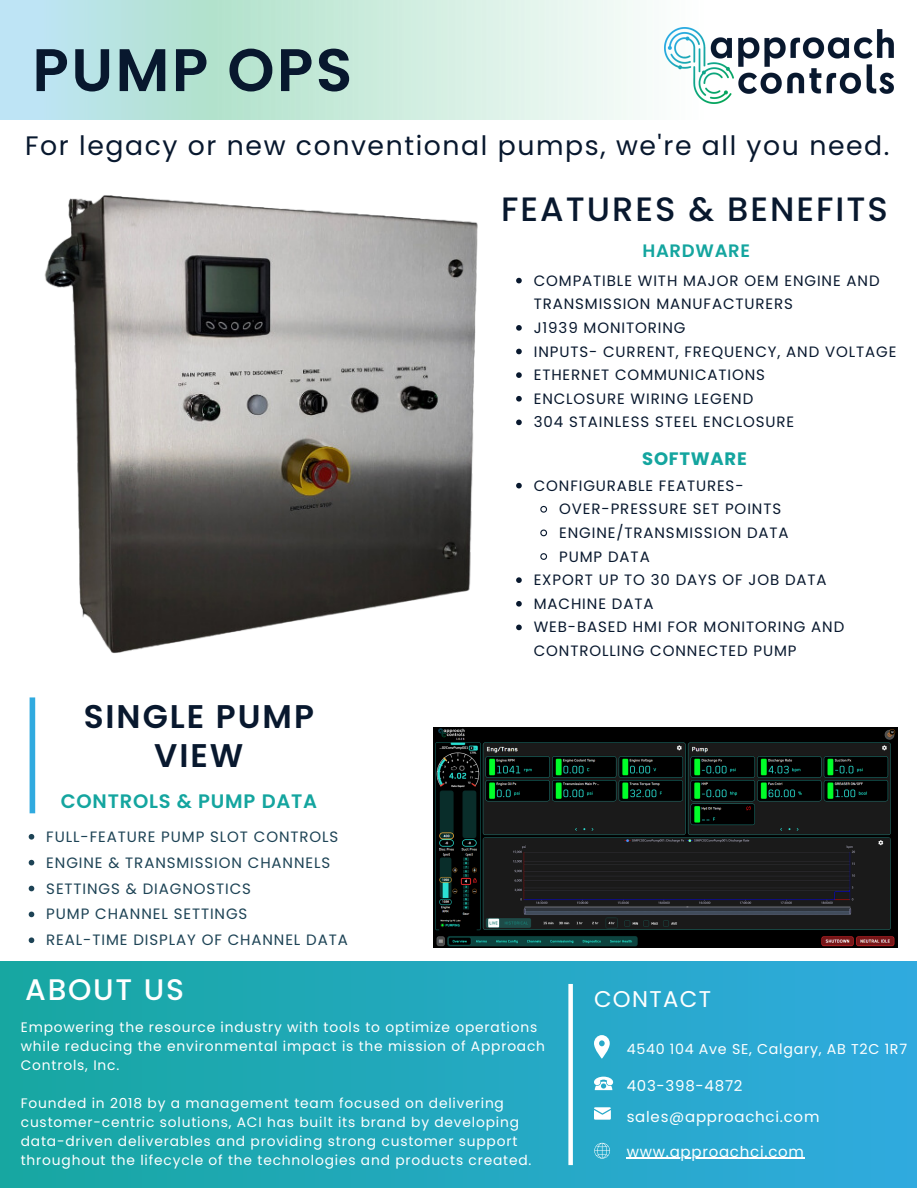
<style>
.page{position:relative;width:918px;height:1188px;background:#fff}
.page>*{position:absolute;margin:0;border:0;box-sizing:border-box;transform-origin:0 0}
.t1{font:600 60px "Poppins";letter-spacing:.04em;color:#08182e}
.t2{font:500 33.75px "Poppins";letter-spacing:.06em;color:#08182e}
.t3{font:600 32.7px/39.3px "Poppins";letter-spacing:.06em;color:#08182e;text-align:center}
.t4{font:500 29.7px "Poppins";letter-spacing:.06em;color:#fff}
.t5{font:26.7px "Poppins";letter-spacing:.06em;color:#08182e}
.t6{font:22.8px "Poppins";letter-spacing:.06em;color:#fff}
.t7{font:600 19.5px "Poppins";letter-spacing:.04em;color:#14a59f}
.t8{font:600 18px "Poppins";letter-spacing:.04em;color:#14a59f}
.t9{font:700 18px "Poppins";letter-spacing:.04em;color:#14a59f}
.t10{font:15px/23.7px "Poppins";letter-spacing:.06em;color:#08182e}
.t11{font:15px "Poppins";letter-spacing:.06em;color:#1d4355}
.t12{font:15px "Poppins";letter-spacing:.05em;color:#fff}
.t13{font:14.25px "Poppins";letter-spacing:.05em;color:#fff}
.t14{font:13.8px/19.2px "Poppins";letter-spacing:.06em;color:#fff}
</style>
<div class="page">
<div style="left:0;top:961px;width:917px;height:227px;background:linear-gradient(to right,#17a7a1,#31abdf)"></div>
<img style="left:44px;top:195px;width:434px;height:458px">
<img style="left:434px;top:728px;width:463px;height:219px">
<img style="left:664px;top:27px;width:230px;height:77px">
<svg style="left:29px;top:834px;width:5px;height:6px"></svg>
<svg style="left:29px;top:860px;width:5px;height:5px"></svg>
<svg style="left:29px;top:886px;width:5px;height:5px"></svg>
<svg style="left:29px;top:912px;width:5px;height:5px"></svg>
<svg style="left:29px;top:937px;width:5px;height:6px"></svg>
<svg style="left:516px;top:278px;width:6px;height:5px"></svg>
<svg style="left:516px;top:325px;width:6px;height:6px"></svg>
<svg style="left:516px;top:349px;width:6px;height:5px"></svg>
<svg style="left:516px;top:372px;width:6px;height:6px"></svg>
<svg style="left:516px;top:396px;width:6px;height:6px"></svg>
<svg style="left:516px;top:420px;width:6px;height:5px"></svg>
<svg style="left:516px;top:483px;width:6px;height:5px"></svg>
<svg style="left:540px;top:505px;width:8px;height:8px"></svg>
<svg style="left:540px;top:529px;width:8px;height:8px"></svg>
<svg style="left:540px;top:553px;width:8px;height:7px"></svg>
<svg style="left:516px;top:577px;width:6px;height:6px"></svg>
<svg style="left:516px;top:601px;width:6px;height:6px"></svg>
<svg style="left:516px;top:625px;width:6px;height:5px"></svg>
<div style="left:30px;top:697px;width:5px;height:116px;background:#30aadf"></div>
<div style="left:568px;top:984px;width:5px;height:181px;background:#fff"></div>
<svg style="left:594px;top:1077px;width:19px;height:13px"></svg>
<svg style="left:594px;top:1035px;width:16px;height:24px"></svg>
<svg style="left:594px;top:1107px;width:17px;height:13px"></svg>
<svg style="left:594px;top:1143px;width:16px;height:16px"></svg>
<hr style="left:627px;top:1158px;width:178px;height:1px;background:#fff">
<p class="t1" style="left:32px;top:28px;width:321px">PUMP OPS</p>
<p class="t5" style="left:25px;top:127px;width:866px">For legacy or new conventional pumps, we're all you need.</p>
<p class="t2" style="left:501px;top:186px;width:388px">FEATURES &amp; BENEFITS</p>
<p class="t8" style="left:642px;top:238px;width:109px">HARDWARE</p>
<p class="t3" style="left:84px;top:697px;width:232px">SINGLE PUMP<br>VIEW</p>
<p class="t7" style="left:61px;top:787px;width:258px">CONTROLS &amp; PUMP DATA</p>
<p class="t11" style="left:46px;top:826px;width:294px">FULL-FEATURE PUMP SLOT CONTROLS</p>
<p class="t11" style="left:46px;top:852px;width:286px">ENGINE &amp; TRANSMISSION CHANNELS</p>
<p class="t11" style="left:46px;top:878px;width:206px">SETTINGS &amp; DIAGNOSTICS</p>
<p class="t11" style="left:46px;top:904px;width:203px">PUMP CHANNEL SETTINGS</p>
<p class="t11" style="left:46px;top:930px;width:303px">REAL-TIME DISPLAY OF CHANNEL DATA</p>
<p class="t10" style="left:534px;top:269px;width:347px">COMPATIBLE WITH MAJOR OEM ENGINE AND<br>TRANSMISSION MANUFACTURERS</p>
<p class="t10" style="left:534px;top:316px;width:153px">J1939 MONITORING</p>
<p class="t10" style="left:534px;top:339px;width:364px">INPUTS- CURRENT, FREQUENCY, AND VOLTAGE</p>
<p class="t10" style="left:534px;top:363px;width:233px">ETHERNET COMMUNICATIONS</p>
<p class="t10" style="left:534px;top:387px;width:221px">ENCLOSURE WIRING LEGEND</p>
<p class="t10" style="left:534px;top:410px;width:262px">304 STAINLESS STEEL ENCLOSURE</p>
<p class="t9" style="left:642px;top:446px;width:106px">SOFTWARE</p>
<p class="t10" style="left:534px;top:474px;width:211px">CONFIGURABLE FEATURES-</p>
<p class="t10" style="left:559px;top:497px;width:223px">OVER-PRESSURE SET POINTS</p>
<p class="t10" style="left:559px;top:521px;width:231px">ENGINE/TRANSMISSION DATA</p>
<p class="t10" style="left:559px;top:544px;width:92px">PUMP DATA</p>
<p class="t10" style="left:534px;top:568px;width:295px">EXPORT UP TO 30 DAYS OF JOB DATA</p>
<p class="t10" style="left:534px;top:592px;width:121px">MACHINE DATA</p>
<p class="t10" style="left:534px;top:615px;width:312px">WEB-BASED HMI FOR MONITORING AND<br>CONTROLLING CONNECTED PUMP</p>
<p class="t4" style="left:25px;top:968px;width:160px">ABOUT US</p>
<p class="t14" style="left:21px;top:1017px;width:526px">Empowering the resource industry with tools to optimize operations while reducing the environmental impact is the mission of Approach<br>Controls, Inc.</p>
<p class="t14" style="left:21px;top:1094px;width:512px">Founded in 2018 by a management team focused on delivering customer-centric solutions, ACI has built its brand by developing data-driven deliverables and providing strong customer support throughout the lifecycle of the technologies and products created.</p>
<p class="t6" style="left:594px;top:983px;width:119px">CONTACT</p>
<p class="t13" style="left:627px;top:1039px;width:282px">4540 104 Ave SE, Calgary, AB T2C 1R7</p>
<p class="t12" style="left:627px;top:1075px;width:117px">403-398-4872</p>
<p class="t12" style="left:627px;top:1106px;width:194px">sales@approachci.com</p>
<p class="t12" style="left:627px;top:1141px;width:179px">www.approachci.com</p>
</div>
